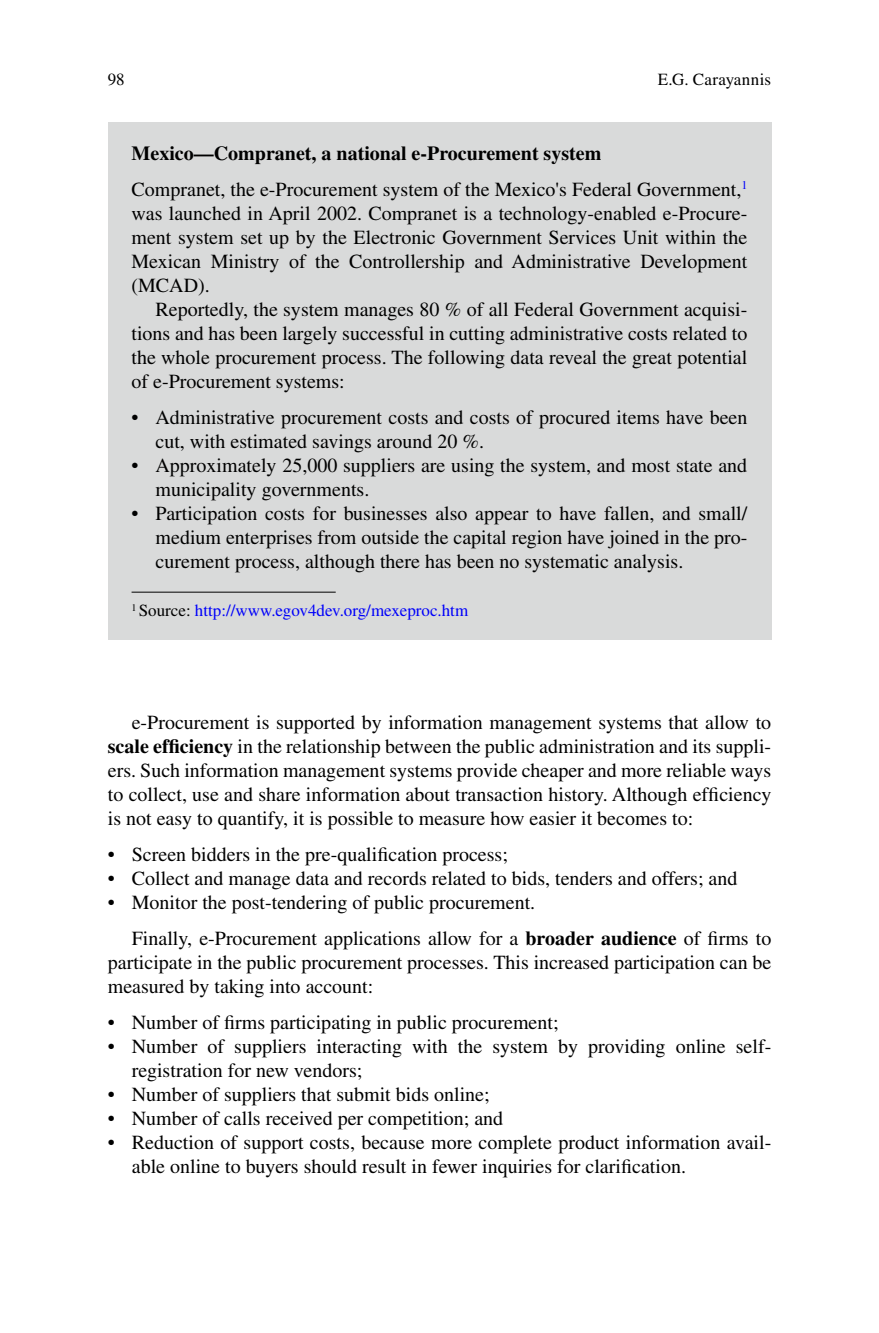
<style>
.page{position:relative;width:879px;height:1333px;background:#fff}
.page>*{position:absolute;margin:0;border:0;box-sizing:border-box;transform-origin:0 0}
.t1{font:20px/24px "Times";color:#000}
.t2{font:17px "Times";color:#0000fa}
.t3{font:17px "Times";letter-spacing:.01em;color:#000}
.s1{font-weight:700}
.s2{color:#000}
</style>
<div class="page">
<div style="left:108px;top:122px;width:663px;height:518px;background:#d9dada"></div>
<hr style="left:132px;top:591px;width:204px;height:1px;background:#000">
<p class="t3" style="left:108px;top:70px;width:18px">98</p>
<p class="t3" style="left:658px;top:70px;width:115px">E.G. Carayannis</p>
<p class="t1" style="left:132px;top:135px;width:617px;line-height:36px"><span class="s1">Mexico—Compranet, a national e-Procurement system<br></span>Compranet, the e-Procurement system of the Mexico's Federal Government,<sup>1</sup></p>
<p class="t1" style="left:131px;top:201px;width:617px;text-align:justify">was launched in April 2002. Compranet is a technology-enabled e-Procure&shy;ment system set up by the Electronic Government Services Unit within the Mexican Ministry of the Controllership and Administrative Development (MCAD).</p>
<p class="t1" style="left:131px;top:297px;width:617px;text-align:justify;text-indent:24px">Reportedly, the system manages 80 % of all Federal Government acquisi&shy;tions and has been largely successful in cutting administrative costs related to the whole procurement process. The following data reveal the great potential of e-Procurement systems:</p>
<p class="t1" style="left:155px;top:405px;width:593px;text-indent:-24px">• Administrative procurement costs and costs of procured items have been cut, with estimated savings around 20 %.</p>
<p class="t1" style="left:155px;top:453px;width:593px;text-indent:-24px">• Approximately 25,000 suppliers are using the system, and most state and municipality governments.</p>
<p class="t1" style="left:156px;top:501px;width:593px;text-align:justify;text-indent:-24px">• Participation costs for businesses also appear to have fallen, and small/ medium enterprises from outside the capital region have joined in the pro&shy;curement process, although there has been no systematic analysis.</p>
<p class="t2" style="left:132px;top:601px;width:338px"><sup>1</sup> <span class="s2">Source:</span> http://www.egov4dev.org/mexeproc.htm</p>
<p class="t1" style="left:108px;top:710px;width:665px;text-align:justify;text-indent:24px">e-Procurement is supported by information management systems that allow to <span class="s1">scale efficiency</span> in the relationship between the public administration and its suppli&shy;ers. Such information management systems provide cheaper and more reliable ways to collect, use and share information about transaction history. Although efficiency is not easy to quantify, it is possible to measure how easier it becomes to:</p>
<p class="t1" style="left:108px;top:842px;width:402px">• Screen bidders in the pre-qualification process;</p>
<p class="t1" style="left:108px;top:866px;width:631px">• Collect and manage data and records related to bids, tenders and offers; and</p>
<p class="t1" style="left:132px;top:884px;width:641px;line-height:36px;text-indent:-24px">• Monitor the post-tendering of public procurement.<br>Finally, e-Procurement applications allow for a <span class="s1">broader audience</span> of firms to</p>
<p class="t1" style="left:108px;top:950px;width:665px">participate in the public procurement processes. This increased participation can be measured by taking into account:</p>
<p class="t1" style="left:108px;top:1010px;width:452px">• Number of firms participating in public procurement;</p>
<p class="t1" style="left:132px;top:1034px;width:641px;text-indent:-24px">• Number of suppliers interacting with the system by providing online self&shy;registration for new vendors;</p>
<p class="t1" style="left:108px;top:1082px;width:383px">• Number of suppliers that submit bids online;</p>
<p class="t1" style="left:108px;top:1106px;width:397px">• Number of calls received per competition; and</p>
<p class="t1" style="left:132px;top:1130px;width:641px;text-indent:-24px">• Reduction of support costs, because more complete product information avail&shy;able online to buyers should result in fewer inquiries for clarification.</p>
</div>
